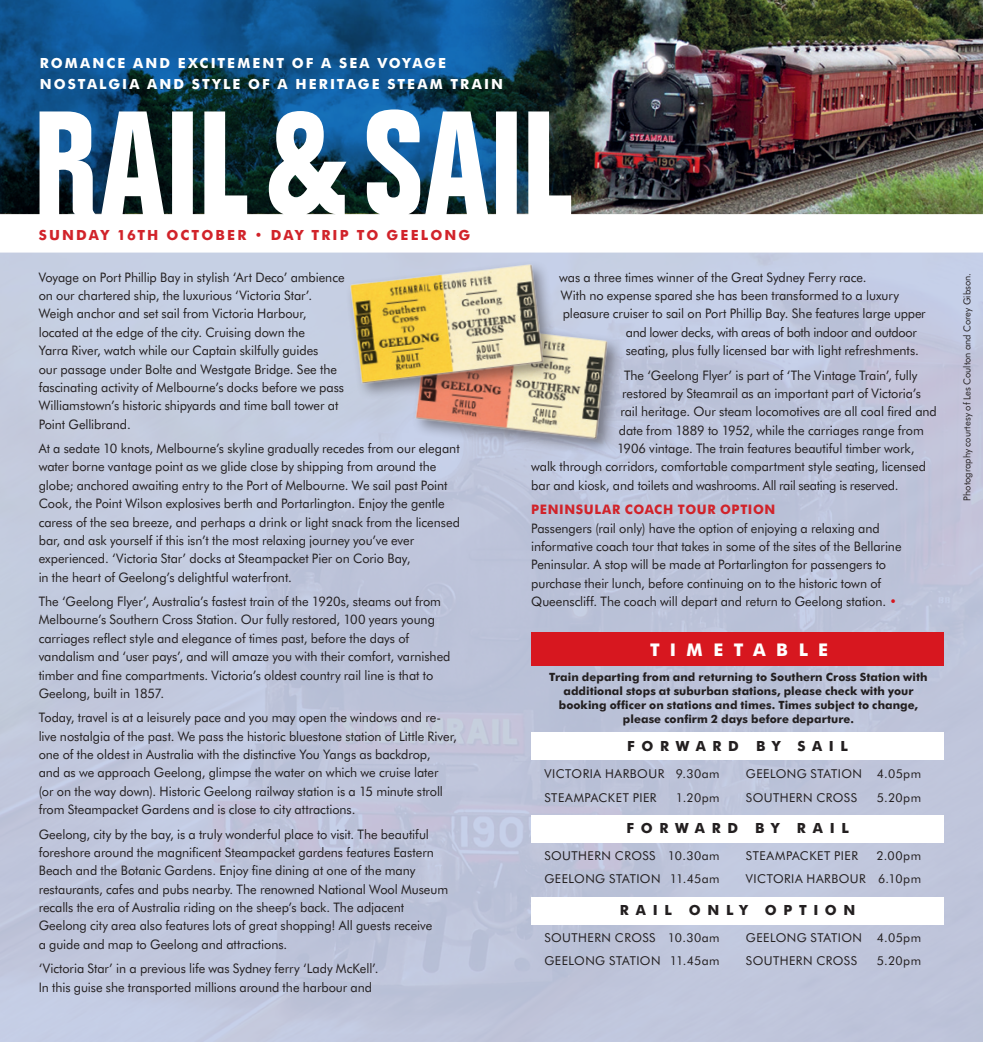
<style>
.page{position:relative;width:983px;height:1042px;background:#fff}
.page>*{position:absolute;margin:0;border:0;box-sizing:border-box;transform-origin:0 0}
.t1{font:700 17.5px "Futura BT";letter-spacing:.595em;color:#fff}
.t2{font:700 14px "Futura BT";letter-spacing:.145em;color:#fff}
.t3{font:700 14px "Futura BT";letter-spacing:.475em;color:#231f20}
.t4{font:700 14px "Futura BT";letter-spacing:.155em;color:#d1232a}
.t5{font:13.12px/18.4px "Futura BT";letter-spacing:-.005em;color:#231f20}
.t6{font:13.12px "Futura BT";letter-spacing:-.025em;color:#231f20}
.t7{font:12.25px "Futura BT";letter-spacing:.035em;color:#231f20}
.t8{font:700 11.38px/14px "Futura BT";letter-spacing:.005em;color:#231f20;text-align:center}
.t9{font:9.62px "Futura BT";color:#231f20}
.s1{font-weight:700;color:#d1232a}
.s2{color:#d7171f}
</style>
<div class="page">
<img style="left:0;top:253px;width:982px;height:789px">
<img style="left:0;top:0;width:458px;height:109px">
<img style="left:458px;top:0;width:524px;height:109px">
<img style="left:0;top:109px;width:982px;height:144px">
<div style="left:531px;top:897px;width:412px;height:27px;background:#fff"></div>
<div style="left:531px;top:815px;width:412px;height:27px;background:#fff"></div>
<div style="left:531px;top:732px;width:412px;height:27px;background:#fff"></div>
<div style="left:531px;top:632px;width:412px;height:34px;background:#d7171f"></div>
<img style="left:399px;top:301px;width:226px;height:165px">
<div style="left:345px;top:260px;width:215px;height:141px;background:#231f20;opacity:.45"></div>
<img style="left:346px;top:262px;width:212px;height:129px">
<p class="t2" style="left:40px;top:55px;width:407px">ROMANCE AND EXCITEMENT OF A SEA VOYAGE</p>
<p class="t2" style="left:40px;top:75px;width:464px">NOSTALGIA AND STYLE OF A HERITAGE STEAM TRAIN</p>
<p class="t4" style="left:39px;top:226px;width:433px">SUNDAY 16TH OCTOBER • DAY TRIP TO GEELONG</p>
<p class="t5" style="left:39px;top:268px;width:307px">Voyage on Port Phillip Bay in stylish ‘Art Deco’ ambience on our chartered ship, the luxurious ‘Victoria Star’.<br>Weigh anchor and set sail from Victoria Harbour, located at the edge of the city. Cruising down the<br>Yarra River, watch while our Captain skilfully guides<br>our passage under Bolte and Westgate Bridge. See the fascinating activity of Melbourne’s docks before we pass Williamstown’s historic shipyards and time ball tower at Point Gellibrand.</p>
<p class="t5" style="left:39px;top:439px;width:422px">At a sedate 10 knots, Melbourne’s skyline gradually recedes from our elegant water borne vantage point as we glide close by shipping from around the globe; anchored awaiting entry to the Port of Melbourne. We sail past Point Cook, the Point Wilson explosives berth and Portarlington. Enjoy the gentle caress of the sea breeze, and perhaps a drink or light snack from the licensed bar, and ask yourself if this isn’t the most relaxing journey you’ve ever experienced. ‘Victoria Star’ docks at Steampacket Pier on Corio Bay,<br>in the heart of Geelong’s delightful waterfront.</p>
<p class="t5" style="left:39px;top:592px;width:413px">The ‘Geelong Flyer’, Australia’s fastest train of the 1920s, steams out from Melbourne’s Southern Cross Station. Our fully restored, 100 years young carriages reflect style and elegance of times past, before the days of vandalism and ‘user pays’, and will amaze you with their comfort, varnished timber and fine compartments. Victoria’s oldest country rail line is that to Geelong, built in 1857.</p>
<p class="t5" style="left:39px;top:708px;width:419px">Today, travel is at a leisurely pace and you may open the windows and re&shy;live nostalgia of the past. We pass the historic bluestone station of Little River, one of the oldest in Australia with the distinctive You Yangs as backdrop,<br>and as we approach Geelong, glimpse the water on which we cruise later<br>(or on the way down). Historic Geelong railway station is a 15 minute stroll from Steampacket Gardens and is close to city attractions.</p>
<p class="t5" style="left:39px;top:824px;width:411px">Geelong, city by the bay, is a truly wonderful place to visit. The beautiful foreshore around the magnificent Steampacket gardens features Eastern Beach and the Botanic Gardens. Enjoy fine dining at one of the many restaurants, cafes and pubs nearby. The renowned National Wool Museum recalls the era of Australia riding on the sheep’s back. The adjacent Geelong city area also features lots of great shopping! All guests receive<br>a guide and map to Geelong and attractions.</p>
<p class="t5" style="left:39px;top:959px;width:341px">‘Victoria Star’ in a previous life was Sydney ferry ‘Lady McKell’.<br>In this guise she transported millions around the harbour and</p>
<p class="t5" style="left:559px;top:268px;width:309px">was a three times winner of the Great Sydney Ferry race.</p>
<p class="t5" style="left:561px;top:286px;width:339px">With no expense spared she has been transformed to a luxury</p>
<p class="t5" style="left:562px;top:304px;width:364px">pleasure cruiser to sail on Port Phillip Bay. She features large upper</p>
<p class="t6" style="left:625px;top:324px;width:292px">and lower decks, with areas of both indoor and outdoor</p>
<p class="t5" style="left:625px;top:341px;width:294px">seating, plus fully licensed bar with light refreshments.</p>
<p class="t5" style="left:624px;top:365px;width:295px">The ‘Geelong Flyer’ is part of ‘The Vintage Train’, fully</p>
<p class="t5" style="left:622px;top:384px;width:300px">restored by Steamrail as an important part of Victoria’s</p>
<p class="t5" style="left:620px;top:402px;width:318px">rail heritage. Our steam locomotives are all coal fired and</p>
<p class="t5" style="left:618px;top:421px;width:306px">date from 1889 to 1952, while the carriages range from</p>
<p class="t5" style="left:617px;top:439px;width:299px">1906 vintage. The train features beautiful timber work,</p>
<p class="t5" style="left:531px;top:457px;width:396px">walk through corridors, comfortable compartment style seating, licensed</p>
<p class="t5" style="left:531px;top:476px;width:368px">bar and kiosk, and toilets and washrooms. All rail seating is reserved.</p>
<p class="t5" style="left:531px;top:500px;width:372px"><span class="s1">PENINSULAR COACH TOUR OPTION<br></span>Passengers (rail only) have the option of enjoying a relaxing and informative coach tour that takes in some of the sites of the Bellarine Peninsular. A stop will be made at Portarlington for passengers to purchase their lunch, before continuing on to the historic town of Queenscliff. The coach will depart and return to Geelong station. <span class="s2">•</span></p>
<p class="t1" style="left:649px;top:639px;width:180px">TIMETABLE</p>
<p class="t8" style="left:549px;top:669px;width:380px">Train departing from and returning to Southern Cross Station with additional stops at suburban stations, please check with your booking officer on stations and times. Times subject to change, please confirm 2 days before departure.</p>
<p class="t3" style="left:627px;top:738px;width:222px">FORWARD BY SAIL</p>
<p class="t7" style="left:544px;top:766px;width:176px">VICTORIA HARBOUR 9.30am</p>
<p class="t7" style="left:544px;top:790px;width:113px">STEAMPACKET PIER</p>
<p class="t7" style="left:675px;top:790px;width:45px">1.20pm</p>
<p class="t7" style="left:745px;top:766px;width:176px">GEELONG STATION 4.05pm</p>
<p class="t7" style="left:745px;top:790px;width:113px">SOUTHERN CROSS</p>
<p class="t7" style="left:876px;top:790px;width:46px">5.20pm</p>
<p class="t3" style="left:626px;top:819px;width:224px">FORWARD BY RAIL</p>
<p class="t7" style="left:544px;top:848px;width:176px">SOUTHERN CROSS 10.30am</p>
<p class="t7" style="left:544px;top:871px;width:176px">GEELONG STATION 11.45am</p>
<p class="t7" style="left:745px;top:848px;width:113px">STEAMPACKET PIER</p>
<p class="t7" style="left:876px;top:848px;width:46px">2.00pm</p>
<p class="t7" style="left:745px;top:871px;width:177px">VICTORIA HARBOUR 6.10pm</p>
<p class="t3" style="left:619px;top:901px;width:237px">RAIL ONLY OPTION</p>
<p class="t7" style="left:544px;top:930px;width:176px">SOUTHERN CROSS 10.30am</p>
<p class="t7" style="left:544px;top:953px;width:176px">GEELONG STATION 11.45am</p>
<p class="t7" style="left:745px;top:930px;width:176px">GEELONG STATION 4.05pm</p>
<p class="t7" style="left:745px;top:953px;width:113px">SOUTHERN CROSS</p>
<p class="t7" style="left:876px;top:953px;width:46px">5.20pm</p>
<p class="t9" style="left:960px;top:501px;width:229px;rotate:-90deg">Photography courtesy of Les Coulton and Corey Gibson.</p>
</div>
